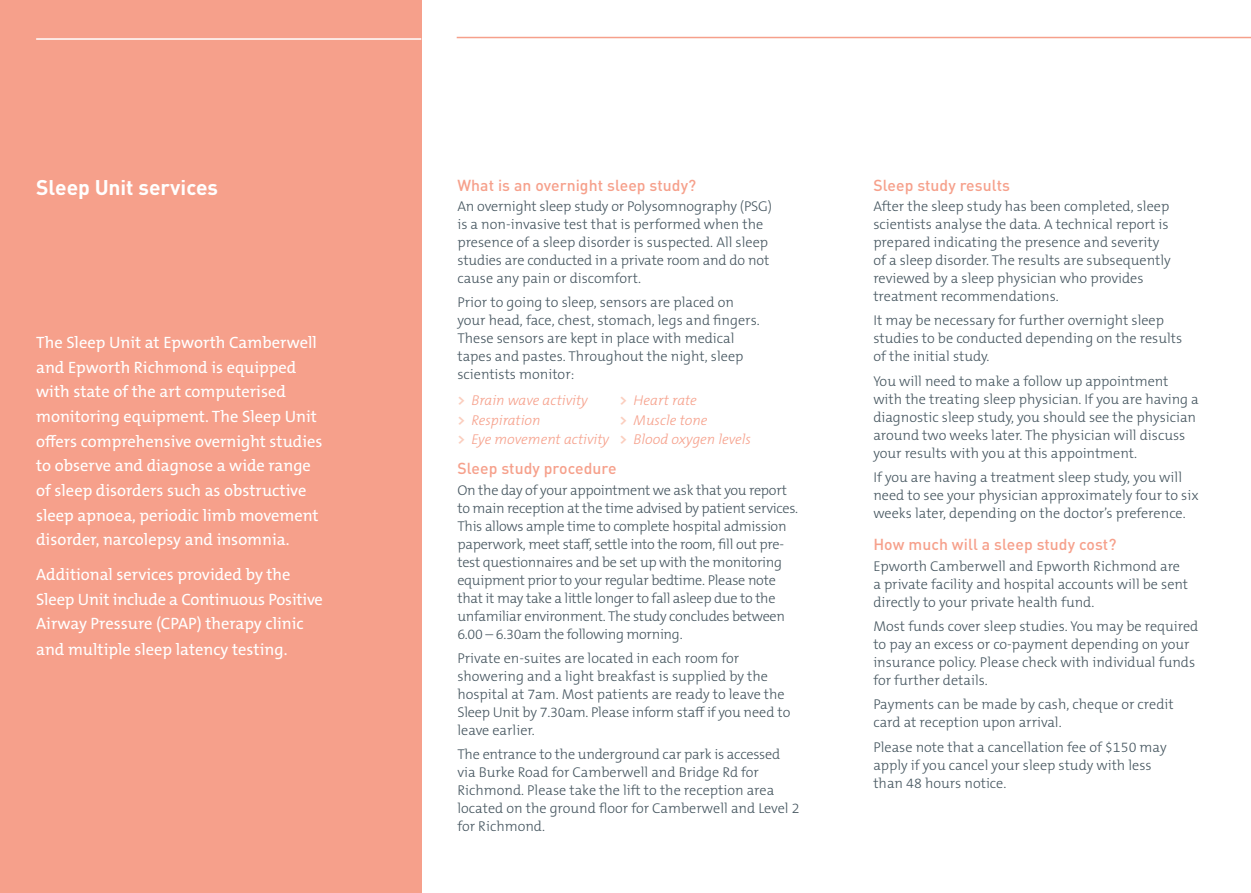
<style>
.page{position:relative;width:1251px;height:893px;background:#fff}
.page>*{position:absolute;margin:0;border:0;box-sizing:border-box;transform-origin:0 0}
.t1{font:700 21px "DINOT";color:#fff}
.t2{font:16.5px/24.6px "The Mix B W5 Plain";color:#fff}
.sub_head{font:500 15.75px "DINOT";letter-spacing:.005em;color:#f6a08b}
.body_text{font:300 14.25px/18px "The Mix B W3";color:#45555f}
.body_text-2{font:300 14.25px/18px "The Mix B W3";letter-spacing:-.02em;color:#45555f}
.pink_italics{font:italic 300 14.25px/19.5px "The Mix B W3";color:#f6a08b}
.s1{font-family:"The Mix B W7";font-weight:700;font-style:normal;color:#fbcebe}
</style>
<div class="page">
<div style="left:0;top:0;width:421px;height:893px;background:#f6a08b"></div>
<hr style="left:456px;top:37px;width:794px;height:1px;background:#f6a08b">
<hr style="left:36px;top:38px;width:385px;height:2px;background:#fff">
<p class="t1" style="left:36px;top:173px;width:183px">Sleep Unit services</p>
<p class="t2" style="left:36px;top:330px;width:288px">The Sleep Unit at Epworth Camberwell and Epworth Richmond is equipped with state of the art computerised monitoring equipment. The Sleep Unit offers comprehensive overnight studies to observe and diagnose a wide range of sleep disorders such as obstructive sleep apnoea, periodic limb movement disorder, narcolepsy and insomnia.</p>
<p class="t2" style="left:36px;top:562px;width:288px;line-height:25px">Additional services provided by the Sleep Unit include a Continuous Positive Airway Pressure (CPAP) therapy clinic and multiple sleep latency testing.</p>
<p class="sub_head" style="left:457px;top:175px;width:240px">What is an overnight sleep study?</p>
<p class="body_text" style="left:457px;top:197px;width:316px">An overnight sleep study or Polysomnography (PSG) is a non-invasive test that is performed when the presence of a sleep disorder is suspected. All sleep studies are conducted in a private room and do not cause any pain or discomfort.</p>
<p class="body_text" style="left:457px;top:293px;width:304px">Prior to going to sleep, sensors are placed on your head, face, chest, stomach, legs and fingers.<br>These sensors are kept in place with medical tapes and pastes. Throughout the night, sleep scientists monitor:</p>
<p class="pink_italics" style="left:457px;top:391px;width:132px"><span class="s1">&gt;</span> Brain wave activity</p>
<p class="pink_italics" style="left:619px;top:391px;width:79px"><span class="s1">&gt;</span> Heart rate</p>
<p class="pink_italics" style="left:457px;top:410px;width:85px"><span class="s1">&gt;</span> Respiration</p>
<p class="pink_italics" style="left:457px;top:410px;width:295px;text-indent:162px"><span class="s1">&gt;</span> Muscle tone<br><span class="s1">&gt;</span> Eye movement activity <span class="s1">&gt;</span> Blood oxygen levels</p>
<p class="sub_head" style="left:457px;top:459px;width:161px">Sleep study procedure</p>
<p class="body_text-2" style="left:457px;top:481px;width:342px">On the day of your appointment we ask that you report to main reception at the time advised by patient services.<br>This allows ample time to complete hospital admission paperwork, meet staff, settle into the room, fill out pre&shy;test questionnaires and be set up with the monitoring equipment prior to your regular bedtime. Please note that it may take a little longer to fall asleep due to the unfamiliar environment. The study concludes between 6.00 – 6.30am the following morning.</p>
<p class="body_text" style="left:457px;top:649px;width:334px">Private en-suites are located in each room for showering and a light breakfast is supplied by the hospital at 7am. Most patients are ready to leave the Sleep Unit by 7.30am. Please inform staff if you need to leave earlier.</p>
<p class="body_text" style="left:457px;top:746px;width:343px">The entrance to the underground car park is accessed via Burke Road for Camberwell and Bridge Rd for Richmond. Please take the lift to the reception area located on the ground floor for Camberwell and Level 2 for Richmond.</p>
<p class="sub_head" style="left:873px;top:175px;width:138px">Sleep study results</p>
<p class="body_text" style="left:873px;top:197px;width:299px">After the sleep study has been completed, sleep scientists analyse the data. A technical report is prepared indicating the presence and severity of a sleep disorder. The results are subsequently reviewed by a sleep physician who provides treatment recommendations.</p>
<p class="body_text" style="left:873px;top:311px;width:310px">It may be necessary for further overnight sleep studies to be conducted depending on the results of the initial study.</p>
<p class="body_text" style="left:873px;top:372px;width:327px">You will need to make a follow up appointment with the treating sleep physician. If you are having a diagnostic sleep study, you should see the physician around two weeks later. The physician will discuss your results with you at this appointment.</p>
<p class="body_text" style="left:873px;top:468px;width:327px">If you are having a treatment sleep study, you will need to see your physician approximately four to six weeks later, depending on the doctor’s preference.</p>
<p class="sub_head" style="left:873px;top:535px;width:244px">How much will a sleep study cost?</p>
<p class="body_text" style="left:873px;top:557px;width:316px">Epworth Camberwell and Epworth Richmond are a private facility and hospital accounts will be sent directly to your private health fund.</p>
<p class="body_text" style="left:873px;top:617px;width:326px">Most funds cover sleep studies. You may be required to pay an excess or co-payment depending on your insurance policy. Please check with individual funds for further details.</p>
<p class="body_text" style="left:873px;top:696px;width:302px">Payments can be made by cash, cheque or credit card at reception upon arrival.</p>
<p class="body_text" style="left:873px;top:738px;width:295px">Please note that a cancellation fee of $150 may apply if you cancel your sleep study with less than 48 hours notice.</p>
</div>
